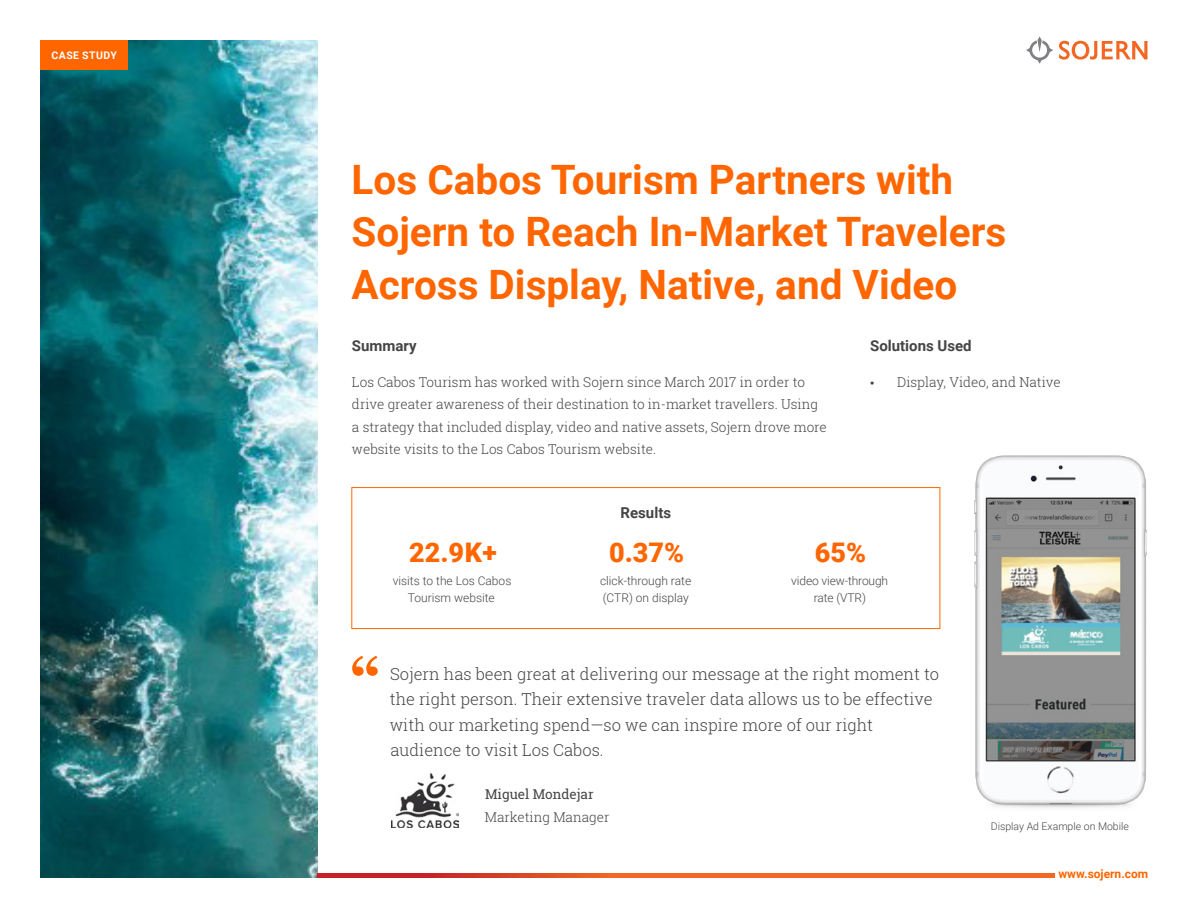
<style>
.page{position:relative;width:1188px;height:918px;background:#fff}
.page>*{position:absolute;margin:0;border:0;box-sizing:border-box;transform-origin:0 0}
.t1{font:700 58.5px "Georgia";color:#f60}
.t2{font:700 40.5px/52.5px "Roboto";color:#f60}
.t3{font:900 27px "Roboto";color:#f60}
.t4{font:300 16.5px/25.5px "Roboto Slab";color:#454545}
.t5{font:700 15px "Roboto";color:#454545}
.t6{font:300 13.5px/22.5px "Roboto Slab";color:#454545}
.t7{font:13.5px "Roboto Slab";color:#454545}
.t8{font:300 12px/16.5px "Roboto";color:#464646;text-align:center}
.t9{font:300 12px/16.5px "Roboto";color:#454545}
.t10{font:700 12px "Roboto";color:#f60}
.t11{font:300 10.5px "Roboto";color:#454545}
.t12{font:700 10.5px "Roboto";letter-spacing:.045em;color:#fff}
.s1{font-family:"Myriad Pro";font-weight:400;font-size:15px}
</style>
<div class="page">
<img style="left:40px;top:40px;width:278px;height:838px">
<svg style="left:1059px;top:41px;width:88px;height:19px"></svg>
<svg style="left:1026px;top:37px;width:27px;height:27px"></svg>
<img style="left:974px;top:455px;width:173px;height:353px">
<div style="left:352px;top:487px;width:588px;height:142px;border:1px solid #f60"></div>
<img style="left:391px;top:774px;width:68px;height:54px">
<svg style="left:318px;top:874px;width:736px;height:4px;background:#e55423"></svg>
<div style="left:40px;top:40px;width:88px;height:30px;background:#f60"></div>
<p class="t12" style="left:51px;top:48px;width:67px">CASE STUDY</p>
<h2 class="t2" style="left:352px;top:152px;width:656px">Los Cabos Tourism Partners with<br>Sojern to Reach In-Market Travelers<br>Across Display, Native, and Video</h2>
<p class="t5" style="left:352px;top:335px;width:66px">Summary</p>
<p class="t6" style="left:352px;top:370px;width:476px">Los Cabos Tourism has worked with Sojern since March 2017 in order to drive greater awareness of their destination to in-market travellers. Using a strategy that included display, video and native assets, Sojern drove more website visits to the Los Cabos Tourism website.</p>
<p class="t5" style="left:870px;top:335px;width:103px">Solutions Used</p>
<p class="t6" style="left:870px;top:370px;width:192px"><span class="s1">•</span> Display, Video, and Native</p>
<h3 class="t3" style="left:409px;top:534px;width:89px">22.9K+</h3>
<p class="t8" style="left:393px;top:572px;width:120px">visits to the Los Cabos<br>Tourism website</p>
<p class="t5" style="left:621px;top:502px;width:52px">Results</p>
<h3 class="t3" style="left:609px;top:534px;width:77px">0.37%</h3>
<p class="t9" style="left:600px;top:572px;width:93px">click-through rate (CTR) on display</p>
<h3 class="t3" style="left:815px;top:534px;width:53px">65%</h3>
<p class="t8" style="left:791px;top:572px;width:98px">video view-through rate (VTR)</p>
<h1 class="t1" style="left:350px;top:635px;width:32px">“</h1>
<p class="t4" style="left:390px;top:661px;width:551px">Sojern has been great at delivering our message at the right moment to the right person. Their extensive traveler data allows us to be effective with our marketing spend—so we can inspire more of our right audience to visit Los Cabos.</p>
<p class="t7" style="left:485px;top:785px;width:110px">Miguel Mondejar</p>
<p class="t6" style="left:485px;top:805px;width:126px">Marketing Manager</p>
<p class="t11" style="left:991px;top:819px;width:140px">Display Ad Example on Mobile</p>
<p class="t10" style="left:1058px;top:866px;width:91px">www.sojern.com</p>
</div>
